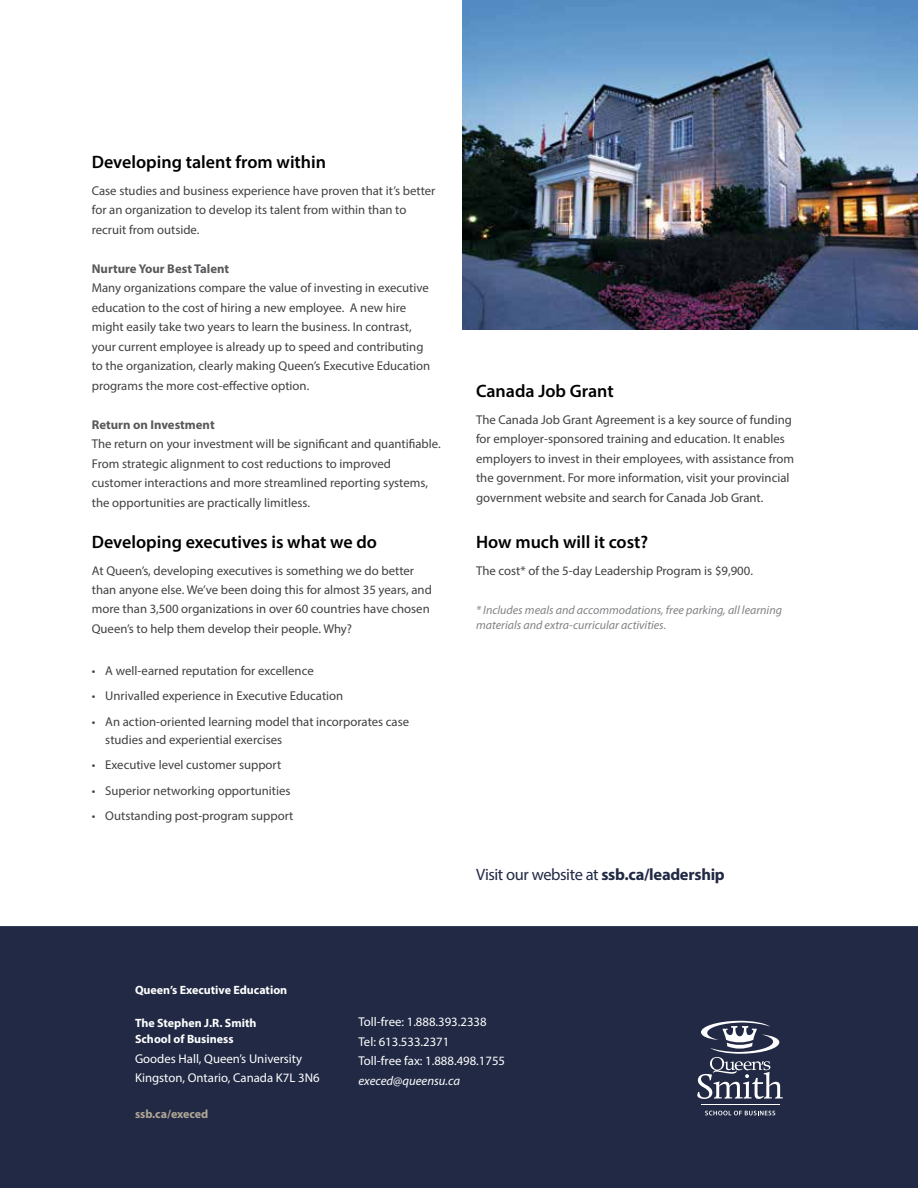
<style>
.page{position:relative;width:918px;height:1188px;background:#fff}
.page>*{position:absolute;margin:0;border:0;box-sizing:border-box;transform-origin:0 0}
.t1{font:600 18px "Myriad Pro";color:#000}
.t2{font:16.5px "Myriad Pro";letter-spacing:-.025em;color:#212944}
.t3{font:12.75px/19.5px "Myriad Pro";color:#414042}
.t4{font:12.75px/19.5px "Myriad Pro";color:#fff}
.t5{font:700 12.75px "Myriad Pro";color:#58595b}
.t6{font:italic 12.75px "Myriad Pro";color:#fff}
.t7{font:italic 12px/15px "Myriad Pro";color:#808285}
.t8{font:700 12px/16.5px "Myriad Pro";color:#fff}
.t9{font:700 12px "Myriad Pro";color:#b0a795}
.s1{font-weight:700}
</style>
<div class="page">
<div style="left:0;top:926px;width:918px;height:262px;background:#212944"></div>
<hr style="left:701px;top:1105px;width:78px;height:1px;background:#fff">
<svg style="left:705px;top:1111px;width:70px;height:4px"></svg>
<svg style="left:697px;top:1021px;width:86px;height:78px"></svg>
<img style="left:463px;top:0;width:455px;height:329px">
<h1 class="t1" style="left:92px;top:151px;width:236px">Developing talent from within</h1>
<p class="t3" style="left:92px;top:181px;width:345px">Case studies and business experience have proven that it’s better for an organization to develop its talent from within than to recruit from outside.</p>
<p class="t5" style="left:92px;top:260px;width:139px">Nurture Your Best Talent</p>
<p class="t3" style="left:92px;top:278px;width:340px">Many organizations compare the value of investing in executive education to the cost of hiring a new employee. A new hire might easily take two years to learn the business. In contrast, your current employee is already up to speed and contributing to the organization, clearly making Queen’s Executive Education programs the more cost-effective option.</p>
<p class="t5" style="left:92px;top:416px;width:124px">Return on Investment</p>
<p class="t3" style="left:92px;top:434px;width:350px">The return on your investment will be significant and quantifiable.<br>From strategic alignment to cost reductions to improved customer interactions and more streamlined reporting systems, the opportunities are practically limitless.</p>
<h1 class="t1" style="left:92px;top:530px;width:287px">Developing executives is what we do</h1>
<p class="t3" style="left:92px;top:560px;width:342px">At Queen’s, developing executives is something we do better than anyone else. We’ve been doing this for almost 35 years, and more than 3,500 organizations in over 60 countries have chosen Queen’s to help them develop their people. Why?</p>
<p class="t3" style="left:92px;top:661px;width:223px">• A well-earned reputation for excellence</p>
<p class="t3" style="left:92px;top:686px;width:253px">• Unrivalled experience in Executive Education</p>
<p class="t3" style="left:105px;top:713px;width:305px;line-height:18px;text-indent:-14px">• An action-oriented learning model that incorporates case studies and experiential exercises</p>
<p class="t3" style="left:92px;top:755px;width:191px">• Executive level customer support</p>
<p class="t3" style="left:92px;top:781px;width:200px">• Superior networking opportunities</p>
<p class="t3" style="left:92px;top:806px;width:203px">• Outstanding post-program support</p>
<h1 class="t1" style="left:476px;top:379px;width:139px">Canada Job Grant</h1>
<p class="t3" style="left:476px;top:410px;width:320px">The Canada Job Grant Agreement is a key source of funding for employer-sponsored training and education. It enables employers to invest in their employees, with assistance from the government. For more information, visit your provincial government website and search for Canada Job Grant.</p>
<h1 class="t1" style="left:476px;top:531px;width:174px">How much will it cost?</h1>
<p class="t3" style="left:476px;top:561px;width:278px">The cost* of the 5-day Leadership Program is $9,900.</p>
<p class="t7" style="left:476px;top:603px;width:307px">* Includes meals and accommodations, free parking, all learning materials and extra-curricular activities.</p>
<p class="t2" style="left:476px;top:864px;width:250px">Visit our website at <span class="s1">ssb.ca/leadership</span></p>
<p class="t8" style="left:135px;top:981px;width:154px">Queen’s Executive Education</p>
<p class="t8" style="left:135px;top:1014px;width:123px">The Stephen J.R. Smith<br>School of Business</p>
<p class="t4" style="left:135px;top:1049px;width:186px">Goodes Hall, Queen’s University<br>Kingston, Ontario, Canada K7L 3N6</p>
<p class="t9" style="left:135px;top:1107px;width:75px">ssb.ca/execed</p>
<p class="t4" style="left:359px;top:1012px;width:148px">Toll-free: 1.888.393.2338<br>Tel: 613.533.2371<br>Toll-free fax: 1.888.498.1755</p>
<p class="t6" style="left:359px;top:1073px;width:103px">execed@queensu.ca</p>
</div>
